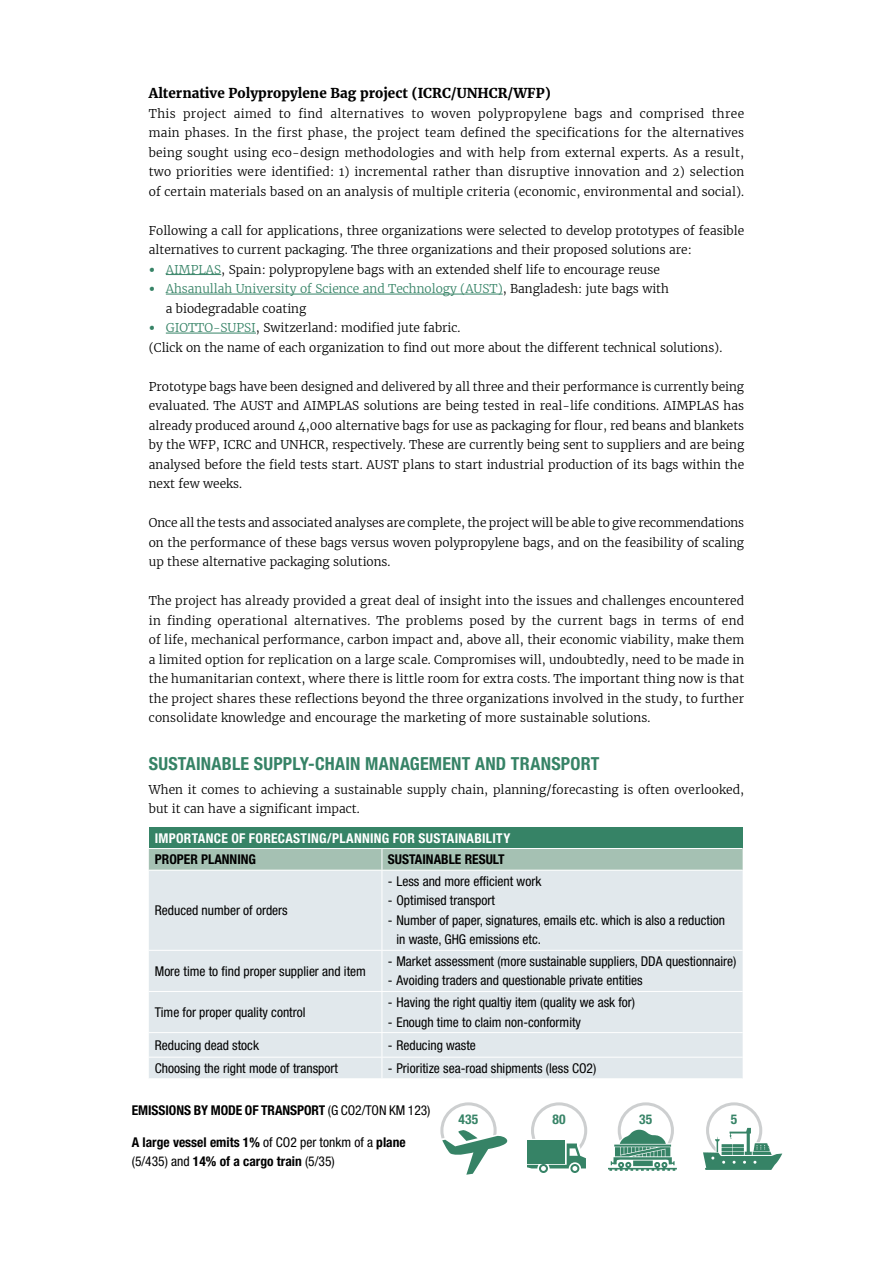
<style>
.page{position:relative;width:893px;height:1263px;background:#fff}
.page>*{position:absolute;margin:0;border:0;box-sizing:border-box;transform-origin:0 0}
.t1{font:700 condensed 18px "Helvetica Neue LT Std";letter-spacing:.015em;color:#368366}
.t2{font:condensed 13.5px/19.5px "Helvetica Neue LT Std";color:#000}
.t3{font:700 condensed 13.5px/19.5px "Helvetica Neue LT Std";color:#000}
.t4{font:700 13.5px "Merriweather";color:#000}
.t5{font:700 condensed 13.5px "Helvetica Neue LT Std";letter-spacing:.02em;color:#fff}
.t6{font:700 condensed 13.5px "Helvetica Neue LT Std";letter-spacing:.02em;color:#368366}
.t7{font:300 12px/19.5px "Merriweather";color:#000;text-align:justify}
.t8{font:300 12px/19.5px "Merriweather";color:#368366}
.s1{font-weight:900;font-size:15px;color:#368366}
.s2{color:#368366}
.s3{font-weight:900;font-size:15px}
.s4{color:#000}
.s5{font-weight:400}
</style>
<div class="page">
<hr style="left:166px;top:274px;width:55px;height:1px;background:#368366">
<hr style="left:166px;top:294px;width:337px;height:1px;background:#368366">
<hr style="left:166px;top:333px;width:90px;height:1px;background:#368366">
<div style="left:149px;top:827px;width:594px;height:21px;background:#368366"></div>
<div style="left:149px;top:871px;width:594px;height:207px;background:#e1e8ec"></div>
<svg style="left:149px;top:848px;width:594px;height:22px;background:#aac4b7"></svg>
<hr style="left:382px;top:870px;width:1px;height:80px;background:#fff">
<hr style="left:149px;top:950px;width:233px;height:1px;background:#fff">
<hr style="left:382px;top:950px;width:361px;height:1px;background:#fff">
<hr style="left:382px;top:951px;width:1px;height:40px;background:#fff">
<hr style="left:149px;top:991px;width:233px;height:1px;background:#fff">
<hr style="left:382px;top:991px;width:361px;height:1px;background:#fff">
<hr style="left:382px;top:992px;width:1px;height:40px;background:#fff">
<hr style="left:149px;top:1032px;width:233px;height:1px;background:#fff">
<hr style="left:382px;top:1032px;width:361px;height:1px;background:#fff">
<hr style="left:149px;top:1057px;width:233px;height:1px;background:#fff">
<hr style="left:382px;top:1057px;width:361px;height:1px;background:#fff">
<svg style="left:382px;top:1033px;width:1px;height:45px"></svg>
<svg style="left:440px;top:1102px;width:147px;height:73px"></svg>
<div style="left:527px;top:1140px;width:38px;height:23px;background:#368366"></div>
<svg style="left:703px;top:1102px;width:79px;height:68px"></svg>
<svg style="left:608px;top:1102px;width:69px;height:69px"></svg>
<p class="t4" style="left:149px;top:84px;width:403px">Alternative Polypropylene Bag project (ICRC/UNHCR/WFP)</p>
<p class="t7" style="left:149px;top:104px;width:597px">This project aimed to find alternatives to woven polypropylene bags and comprised three main phases. In the first phase, the project team defined the specifications for the alternatives being sought using eco-design methodologies and with help from external experts. As a result, two priorities were identified: 1) incremental rather than disruptive innovation and 2) selection of certain materials based on an analysis of multiple criteria (economic, environmental and social).</p>
<p class="t7" style="left:149px;top:221px;width:597px">Following a call for applications, three organizations were selected to develop prototypes of feasible alternatives to current packaging. The three organizations and their proposed solutions are:</p>
<p class="t7" style="left:149px;top:260px;width:512px"><span class="s1">•</span> <span class="s2">AIMPLAS</span>, Spain: polypropylene bags with an extended shelf life to encourage reuse</p>
<p class="t8" style="left:166px;top:279px;width:505px;text-indent:-17px"><span class="s3">•</span> Ahsanullah University of Science and Technology (AUST)<span class="s4">, Bangladesh: jute bags with a biodegradable coating</span></p>
<p class="t7" style="left:149px;top:318px;width:575px"><span class="s1">•</span> <span class="s2">GIOTTO-SUPSI</span>, Switzerland: modified jute fabric.<br>(Click on the name of each organization to find out more about the different technical solutions).</p>
<p class="t7" style="left:149px;top:377px;width:597px">Prototype bags have been designed and delivered by all three and their performance is currently being evaluated. The AUST and AIMPLAS solutions are being tested in real-life conditions. AIMPLAS has already produced around 4,000 alternative bags for use as packaging for flour, red beans and blankets by the WFP, ICRC and UNHCR, respectively. These are currently being sent to suppliers and are being analysed before the field tests start. AUST plans to start industrial production of its bags within the next few weeks.</p>
<p class="t7" style="left:149px;top:513px;width:597px">Once all the tests and associated analyses are complete, the project will be able to give recommendations on the performance of these bags versus woven polypropylene bags, and on the feasibility of scaling up these alternative packaging solutions.</p>
<p class="t7" style="left:149px;top:591px;width:597px">The project has already provided a great deal of insight into the issues and challenges encountered in finding operational alternatives. The problems posed by the current bags in terms of end of life, mechanical performance, carbon impact and, above all, their economic viability, make them a limited option for replication on a large scale. Compromises will, undoubtedly, need to be made in the humanitarian context, where there is little room for extra costs. The important thing now is that the project shares these reflections beyond the three organizations involved in the study, to further consolidate knowledge and encourage the marketing of more sustainable solutions.</p>
<h1 class="t1" style="left:149px;top:753px;width:452px">SUSTAINABLE SUPPLY-CHAIN MANAGEMENT AND TRANSPORT</h1>
<p class="t7" style="left:149px;top:779px;width:597px">When it comes to achieving a sustainable supply chain, planning/forecasting is often overlooked, but it can have a significant impact.</p>
<p class="t5" style="left:155px;top:829px;width:357px">IMPORTANCE OF FORECASTING/PLANNING FOR SUSTAINABILITY</p>
<p class="t3" style="left:155px;top:849px;width:103px">PROPER PLANNING</p>
<p class="t3" style="left:388px;top:849px;width:118px">SUSTAINABLE RESULT</p>
<p class="t2" style="left:155px;top:900px;width:134px">Reduced number of orders</p>
<p class="t2" style="left:155px;top:961px;width:213px">More time to find proper supplier and item</p>
<p class="t2" style="left:155px;top:1002px;width:152px">Time for proper quality control</p>
<p class="t2" style="left:388px;top:871px;width:155px">- Less and more efficient work</p>
<p class="t2" style="left:388px;top:891px;width:108px">- Optimised transport</p>
<p class="t2" style="left:396px;top:910px;width:330px;text-indent:-9px">- Number of paper, signatures, emails etc. which is also a reduction in waste, GHG emissions etc.</p>
<p class="t2" style="left:388px;top:951px;width:350px">- Market assessment (more sustainable suppliers, DDA questionnaire)</p>
<p class="t2" style="left:388px;top:971px;width:256px">- Avoiding traders and questionable private entities</p>
<p class="t2" style="left:388px;top:992px;width:249px">- Having the right qualtiy item (quality we ask for)</p>
<p class="t2" style="left:388px;top:1012px;width:195px">- Enough time to claim non-conformity</p>
<p class="t2" style="left:155px;top:1035px;width:106px">Reducing dead stock</p>
<p class="t2" style="left:388px;top:1035px;width:89px">- Reducing waste</p>
<p class="t2" style="left:155px;top:1058px;width:185px">Choosing the right mode of transport</p>
<p class="t2" style="left:388px;top:1058px;width:210px">- Prioritize sea-road shipments (less CO2)</p>
<p class="t6" style="left:458px;top:1110px;width:21px">435</p>
<p class="t6" style="left:552px;top:1110px;width:15px">80</p>
<p class="t6" style="left:639px;top:1110px;width:15px">35</p>
<p class="t6" style="left:731px;top:1110px;width:8px">5</p>
<p class="t3" style="left:132px;top:1100px;width:300px">EMISSIONS BY MODE OF TRANSPORT <span class="s5">(G CO2/TON KM 123)</span></p>
<p class="t3" style="left:132px;top:1132px;width:275px">A large vessel emits 1% <span class="s5">of CO2 per tonkm of a</span> plane <span class="s5">(5/435) and</span> 14% of a cargo train <span class="s5">(5/35)</span></p>
</div>
